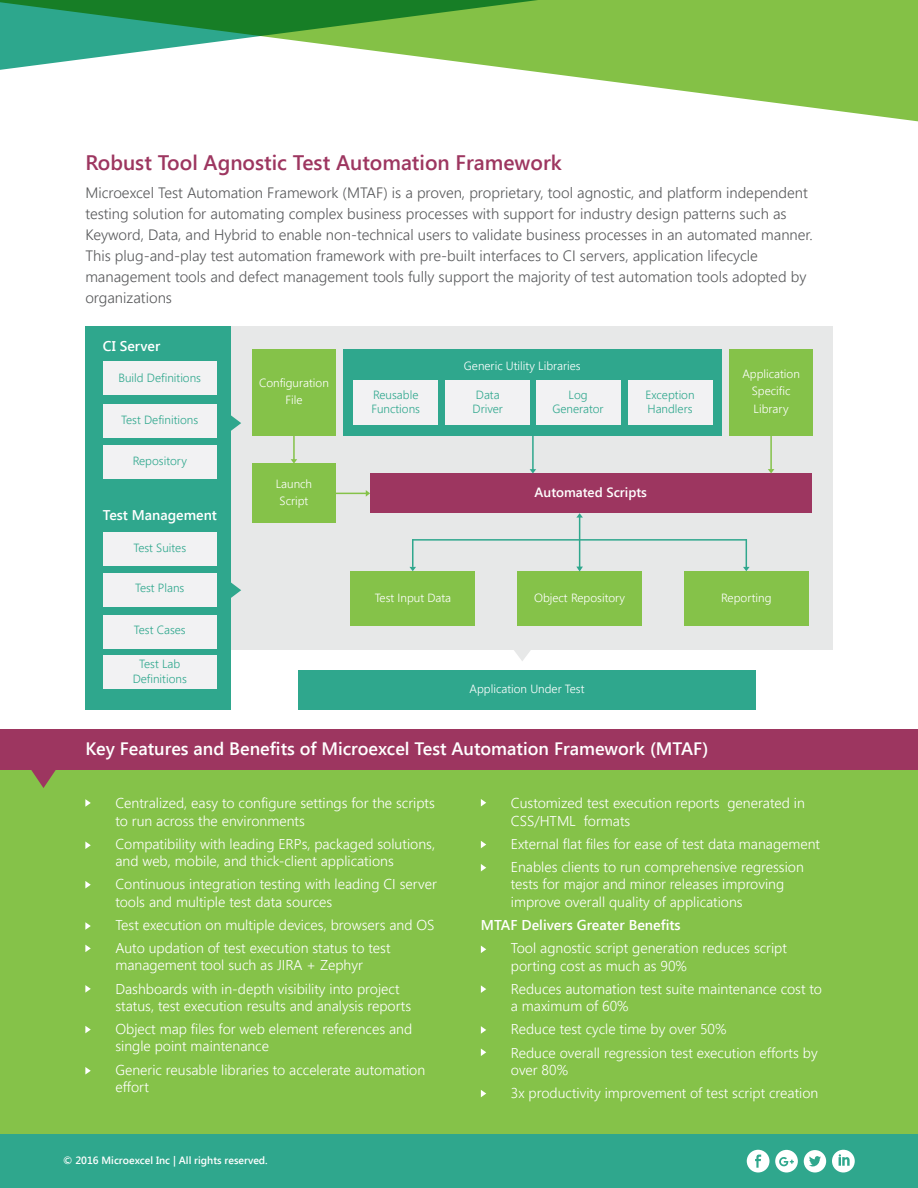
<style>
.page{position:relative;width:918px;height:1188px;background:#fff}
.page>*{position:absolute;margin:0;border:0;box-sizing:border-box;transform-origin:0 0}
.t1{font:600 21px "Segoe UI";color:#9d3660}
.t2{font:600 18px "Segoe UI";color:#fff}
.t3{font:300 15px/21px "Segoe UI";color:#58595b}
.t4{font:300 14.25px/17.2px "Segoe UI";color:#fff}
.t5{font:600 14.25px "Segoe UI";color:#fff}
.t6{font:600 14.1px "Segoe UI";color:#fff}
.t7{font:600 13.35px "Segoe UI";color:#fff}
.t8{font:300 11.85px/14.2px "Segoe UI";color:#2fa78d}
.t9{font:300 11.85px/17.2px "Segoe UI";color:#fff;text-align:center}
.t10{font:600 10.5px "Segoe UI";color:#fff}
</style>
<div class="page">
<div style="left:0;top:744px;width:918px;height:395px;background:#85c249"></div>
<div style="left:0;top:1134px;width:918px;height:54px;background:#2fa78d"></div>
<svg style="left:804px;top:1150px;width:22px;height:23px"></svg>
<svg style="left:747px;top:1150px;width:51px;height:23px"></svg>
<svg style="left:832px;top:1150px;width:23px;height:23px"></svg>
<svg style="left:0;top:0;width:918px;height:122px"></svg>
<div style="left:230px;top:326px;width:603px;height:324px;background:#e7e8e8"></div>
<div style="left:85px;top:326px;width:146px;height:384px;background:#2fa78d"></div>
<div style="left:103px;top:361px;width:114px;height:34px;background:#f2f2f3"></div>
<div style="left:298px;top:670px;width:458px;height:40px;background:#2fa78d"></div>
<div style="left:103px;top:404px;width:114px;height:34px;background:#f2f2f3"></div>
<div style="left:103px;top:445px;width:114px;height:34px;background:#f2f2f3"></div>
<div style="left:103px;top:532px;width:114px;height:34px;background:#f2f2f3"></div>
<div style="left:103px;top:573px;width:114px;height:34px;background:#f2f2f3"></div>
<div style="left:103px;top:615px;width:114px;height:34px;background:#f2f2f3"></div>
<div style="left:103px;top:655px;width:114px;height:34px;background:#f2f2f3"></div>
<svg style="left:231px;top:415px;width:10px;height:16px"></svg>
<svg style="left:231px;top:582px;width:10px;height:16px"></svg>
<svg style="left:514px;top:650px;width:17px;height:11px"></svg>
<div style="left:351px;top:572px;width:124px;height:54px;background:#85c249"></div>
<div style="left:684px;top:572px;width:125px;height:54px;background:#85c249"></div>
<div style="left:517px;top:572px;width:125px;height:54px;background:#85c249"></div>
<div style="left:252px;top:349px;width:84px;height:86px;background:#85c249"></div>
<div style="left:252px;top:464px;width:84px;height:59px;background:#85c249"></div>
<div style="left:370px;top:474px;width:442px;height:39px;background:#9d3660"></div>
<div style="left:729px;top:349px;width:84px;height:86px;background:#85c249"></div>
<div style="left:344px;top:349px;width:378px;height:86px;background:#2fa78d"></div>
<div style="left:354px;top:380px;width:84px;height:45px;background:#f2f2f3"></div>
<div style="left:446px;top:380px;width:84px;height:45px;background:#f2f2f3"></div>
<div style="left:536px;top:380px;width:84px;height:45px;background:#f2f2f3"></div>
<div style="left:628px;top:380px;width:84px;height:45px;background:#f2f2f3"></div>
<svg style="left:291px;top:459px;width:6px;height:5px"></svg>
<hr style="left:293px;top:434px;width:2px;height:27px;background:#85c249">
<svg style="left:530px;top:469px;width:6px;height:5px"></svg>
<hr style="left:532px;top:435px;width:2px;height:36px;background:#2fa78d">
<svg style="left:768px;top:469px;width:6px;height:4px"></svg>
<hr style="left:770px;top:435px;width:2px;height:34px;background:#85c249">
<svg style="left:366px;top:490px;width:4px;height:7px"></svg>
<hr style="left:336px;top:493px;width:32px;height:1px;background:#85c249">
<svg style="left:576px;top:567px;width:7px;height:5px"></svg>
<hr style="left:579px;top:517px;width:1px;height:52px;background:#2fa78d">
<svg style="left:743px;top:539px;width:7px;height:32px"></svg>
<svg style="left:409px;top:567px;width:7px;height:4px"></svg>
<hr style="left:412px;top:539px;width:2px;height:28px;background:#2fa78d">
<svg style="left:576px;top:513px;width:7px;height:5px"></svg>
<hr style="left:413px;top:539px;width:333px;height:2px;background:#2fa78d">
<div style="left:0;top:730px;width:918px;height:40px;background:#9d3660"></div>
<svg style="left:31px;top:770px;width:25px;height:18px"></svg>
<svg style="left:85px;top:799px;width:6px;height:8px"></svg>
<svg style="left:85px;top:841px;width:6px;height:8px"></svg>
<svg style="left:85px;top:881px;width:6px;height:7px"></svg>
<svg style="left:85px;top:922px;width:6px;height:8px"></svg>
<svg style="left:85px;top:945px;width:6px;height:7px"></svg>
<svg style="left:85px;top:985px;width:6px;height:8px"></svg>
<svg style="left:85px;top:1026px;width:6px;height:7px"></svg>
<svg style="left:85px;top:1067px;width:6px;height:8px"></svg>
<svg style="left:481px;top:799px;width:5px;height:8px"></svg>
<svg style="left:481px;top:841px;width:5px;height:7px"></svg>
<svg style="left:481px;top:864px;width:5px;height:7px"></svg>
<svg style="left:481px;top:946px;width:5px;height:7px"></svg>
<svg style="left:481px;top:985px;width:5px;height:8px"></svg>
<svg style="left:481px;top:1026px;width:5px;height:8px"></svg>
<svg style="left:481px;top:1049px;width:5px;height:7px"></svg>
<svg style="left:481px;top:1090px;width:5px;height:7px"></svg>
<h1 class="t1" style="left:85px;top:147px;width:478px">Robust Tool Agnostic Test Automation Framework</h1>
<p class="t3" style="left:85px;top:182px;width:729px">Microexcel Test Automation Framework (MTAF) is a proven, proprietary, tool agnostic, and platform independent testing solution for automating complex business processes with support for industry design patterns such as Keyword, Data, and Hybrid to enable non-technical users to validate business processes in an automated manner.<br>This plug-and-play test automation framework with pre-built interfaces to CI servers, application lifecycle management tools and defect management tools fully support the majority of test automation tools adopted by organizations</p>
<p class="t6" style="left:103px;top:336px;width:59px">CI Server</p>
<p class="t8" style="left:118px;top:370px;width:84px">Build Definitions</p>
<p class="t8" style="left:121px;top:412px;width:78px">Test Definitions</p>
<p class="t8" style="left:133px;top:453px;width:56px">Repository</p>
<p class="t6" style="left:103px;top:505px;width:116px">Test Management</p>
<p class="t8" style="left:133px;top:540px;width:54px">Test Suites</p>
<p class="t8" style="left:135px;top:580px;width:51px">Test Plans</p>
<p class="t8" style="left:134px;top:623px;width:53px">Test Cases</p>
<p class="t8" style="left:133px;top:657px;width:56px;text-align:center">Test Lab<br>Definitions</p>
<p class="t9" style="left:259px;top:374px;width:71px">Configuration<br>File</p>
<p class="t9" style="left:276px;top:475px;width:38px">Launch<br>Script</p>
<p class="t9" style="left:464px;top:356px;width:118px">Generic Utility Libraries</p>
<p class="t8" style="left:371px;top:387px;width:50px">Reusable<br>Functions</p>
<p class="t8" style="left:473px;top:387px;width:32px">Data<br>Driver</p>
<p class="t8" style="left:552px;top:387px;width:53px;text-align:center">Log<br>Generator</p>
<p class="t8" style="left:646px;top:387px;width:51px">Exception<br>Handlers</p>
<p class="t7" style="left:535px;top:483px;width:114px">Automated Scripts</p>
<p class="t9" style="left:742px;top:365px;width:59px">Application<br>Specific<br>Library</p>
<p class="t9" style="left:375px;top:589px;width:78px">Test Input Data</p>
<p class="t9" style="left:534px;top:589px;width:93px">Object Repository</p>
<p class="t9" style="left:721px;top:589px;width:52px">Reporting</p>
<p class="t9" style="left:470px;top:680px;width:117px">Application Under Test</p>
<p class="t2" style="left:85px;top:736px;width:624px">Key Features and Benefits of Microexcel Test Automation Framework (MTAF)</p>
<p class="t4" style="left:115px;top:794px;width:321px">Centralized, easy to configure settings for the scripts to run across the environments</p>
<p class="t4" style="left:115px;top:835px;width:321px">Compatibility with leading ERPs, packaged solutions, and web, mobile, and thick-client applications</p>
<p class="t4" style="left:115px;top:875px;width:323px">Continuous integration testing with leading CI server tools and multiple test data sources</p>
<p class="t4" style="left:115px;top:913px;width:321px;line-height:23.2px">Test execution on multiple devices, browsers and OS<br>Auto updation of test execution status to test</p>
<p class="t4" style="left:115px;top:953px;width:286px;line-height:23.2px">management tool such as JIRA + Zephyr<br>Dashboards with in-depth visibility into project</p>
<p class="t4" style="left:115px;top:994px;width:298px;line-height:23.2px">status, test execution results and analysis reports<br>Object map files for web element references and</p>
<p class="t4" style="left:115px;top:1034px;width:311px;line-height:23.2px">single point maintenance<br>Generic reusable libraries to accelerate automation</p>
<p class="t4" style="left:115px;top:1078px;width:35px">effort</p>
<p class="t10" style="left:63px;top:1153px;width:206px">© 2016 Microexcel Inc | All rights reserved.</p>
<p class="t4" style="left:511px;top:794px;width:296px">Customized test execution reports generated in<br>CSS/HTML formats</p>
<p class="t4" style="left:511px;top:832px;width:311px;line-height:23.2px">External flat files for ease of test data management<br>Enables clients to run comprehensive regression</p>
<p class="t4" style="left:511px;top:875px;width:275px">tests for major and minor releases improving improve overall quality of applications</p>
<p class="t5" style="left:481px;top:915px;width:201px">MTAF Delivers Greater Benefits</p>
<p class="t4" style="left:511px;top:939px;width:278px">Tool agnostic script generation reduces script porting cost as much as 90%</p>
<p class="t4" style="left:511px;top:979px;width:313px">Reduces automation test suite maintenance cost to a maximum of 60%</p>
<p class="t4" style="left:511px;top:1017px;width:308px;line-height:23.2px">Reduce test cycle time by over 50%<br>Reduce overall regression test execution efforts by</p>
<p class="t4" style="left:511px;top:1058px;width:309px;line-height:23.2px">over 80%<br>3x productivity improvement of test script creation</p>
</div>
